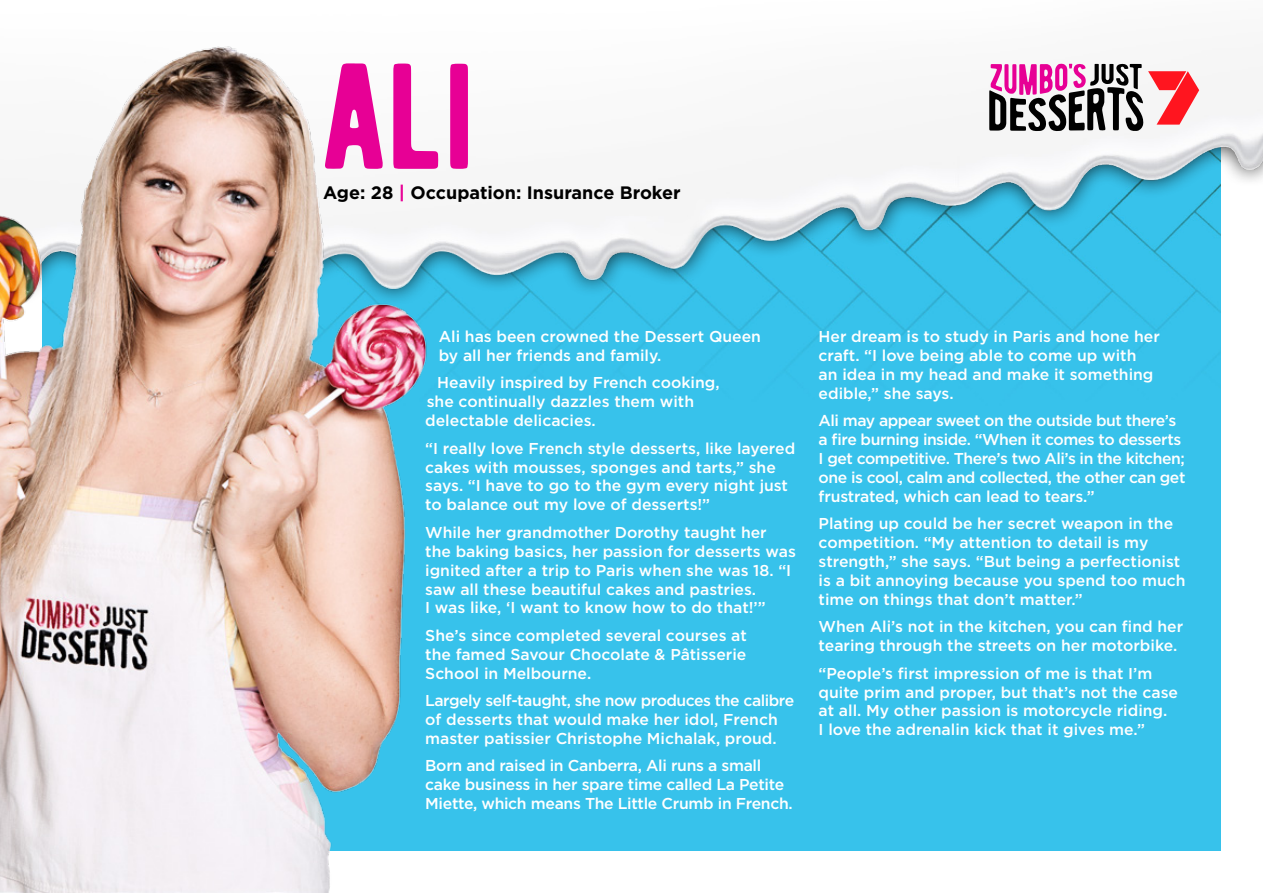
<style>
.page{position:relative;width:1263px;height:893px;background:#fff}
.page>*{position:absolute;margin:0;border:0;box-sizing:border-box;transform-origin:0 0}
.t1{font:150px "BERNIERREGULAR";color:#e70095}
.t2{font:700 18px "Gotham";color:#000}
.t3{font:500 15.75px/18.9px "Gotham";color:#fff}
.t4{font:500 15.75px/18.9px "Gotham";letter-spacing:-.03em;color:#fff}
.t5{font:500 15.75px/18.9px "Gotham";letter-spacing:-.02em;color:#fff}
.s1{color:#e70095}
</style>
<div class="page">
<div style="left:461px;top:325px;width:759px;height:525px;background:#37c2eb"></div>
<img style="left:461px;top:63px;width:802px;height:262px">
<svg style="left:989px;top:64px;width:210px;height:68px"></svg>
<img style="left:0;top:46px;width:461px;height:847px">
<h1 class="t1" style="left:319px;top:-7px;width:156px">ali</h1>
<p class="t2" style="left:323px;top:182px;width:359px">Age: 28 <span class="s1">|</span> Occupation: Insurance Broker</p>
<p class="t3" style="left:439px;top:327px;width:324px">Ali has been crowned the Dessert Queen by all her friends and family.</p>
<p class="t3" style="left:425px;top:373px;width:296px;text-indent:12px">Heavily inspired by French cooking, she continually dazzles them with delectable delicacies.</p>
<p class="t3" style="left:425px;top:438px;width:371px">“I really love French style desserts, like layered cakes with mousses, sponges and tarts,” she says. “I have to go to the gym every night just to balance out my love of desserts!”</p>
<p class="t3" style="left:425px;top:523px;width:372px">While her grandmother Dorothy taught her the baking basics, her passion for desserts was ignited after a trip to Paris when she was 18. “I saw all these beautiful cakes and pastries.<br>I was like, ‘I want to know how to do that!’”</p>
<p class="t3" style="left:425px;top:626px;width:323px;text-align:justify">She’s since completed several courses at the famed Savour Chocolate &amp; Pâtisserie School in Melbourne.</p>
<p class="t3" style="left:425px;top:691px;width:370px">Largely self-taught, she now produces the calibre of desserts that would make her idol, French master patissier Christophe Michalak, proud.</p>
<p class="t5" style="left:425px;top:756px;width:369px">Born and raised in Canberra, Ali runs a small cake business in her spare time called La Petite<br>Miette, which means The Little Crumb in French.</p>
<p class="t3" style="left:819px;top:327px;width:343px">Her dream is to study in Paris and hone her craft. “I love being able to come up with<br>an idea in my head and make it something edible,” she says.</p>
<p class="t4" style="left:819px;top:411px;width:368px">Ali may appear sweet on the outside but there’s a fire burning inside. “When it comes to desserts I get competitive. There’s two Ali’s in the kitchen; one is cool, calm and collected, the other can get frustrated, which can lead to tears.”</p>
<p class="t3" style="left:819px;top:514px;width:368px">Plating up could be her secret weapon in the competition. “My attention to detail is my strength,” she says. “But being a perfectionist is a bit annoying because you spend too much time on things that don’t matter.”</p>
<p class="t3" style="left:819px;top:617px;width:366px">When Ali’s not in the kitchen, you can find her tearing through the streets on her motorbike.</p>
<p class="t3" style="left:819px;top:663px;width:361px">“People’s first impression of me is that I’m quite prim and proper, but that’s not the case at all. My other passion is motorcycle riding.<br>I love the adrenalin kick that it gives me.”</p>
</div>
